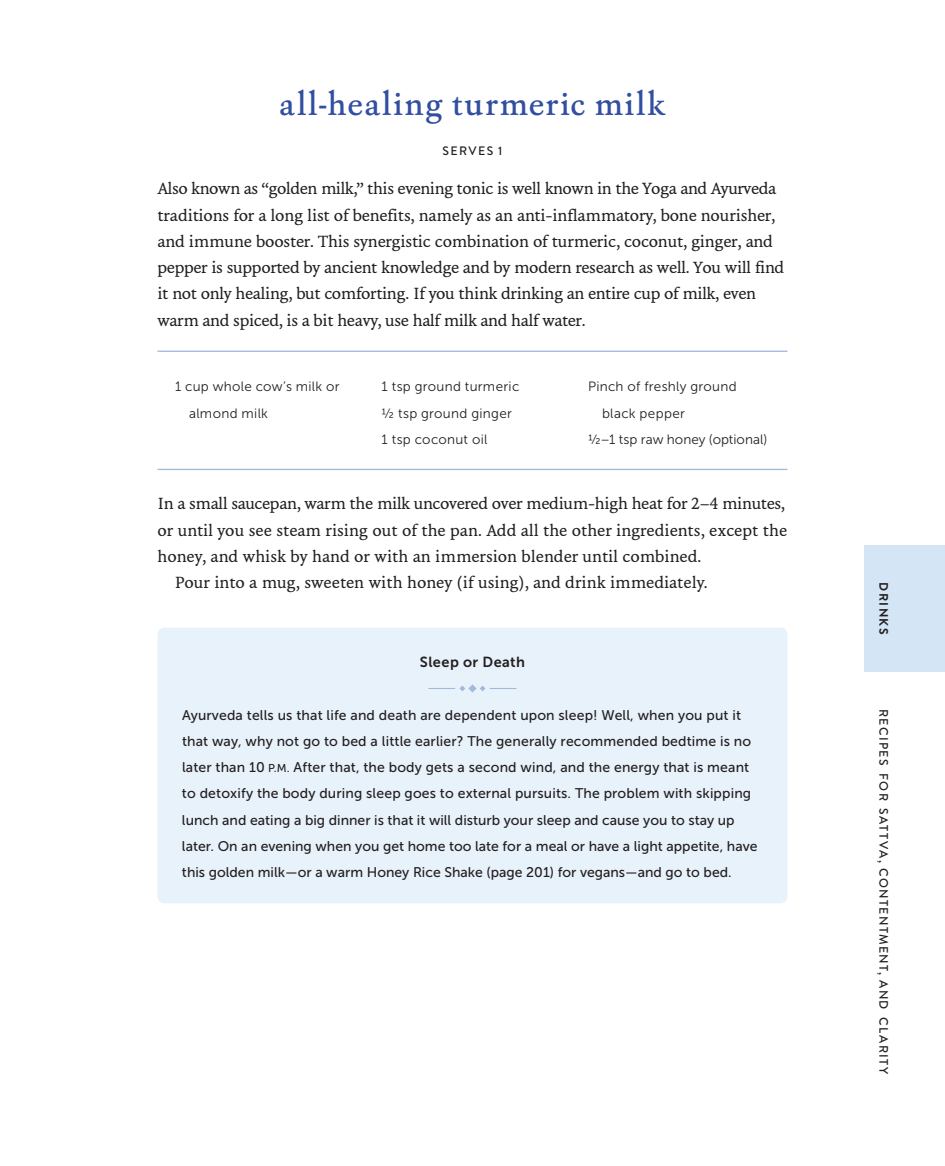
<style>
.page{position:relative;width:945px;height:1166px;background:#fff}
.page>*{position:absolute;margin:0;border:0;box-sizing:border-box;transform-origin:0 0}
.t1{font:500 31.5px "Ashbury";letter-spacing:.055em;color:#324ea1}
.t2{font:17.5px/26.2px "NCT Granite";letter-spacing:-.01em;color:#231f20}
.t3{font:17.5px "NCT Granite";letter-spacing:.01em;color:#231f20}
.t4{font:14.53px "Museo Sans 700";letter-spacing:.035em;color:#231f20}
.t5{font:14px/26.2px "Museo Sans 500";letter-spacing:.01em;color:#231f20}
.t6{font:13.47px/26.2px "Museo Sans 300";letter-spacing:.02em;color:#231f20}
.t7{font:500 12.25px "Brandon Grotesque";letter-spacing:.115em;color:#231f20}
.t8{font:700 12.25px "Brandon Grotesque";letter-spacing:.115em;color:#231f20}
.s1{font-size:11.38px}
</style>
<div class="page">
<div style="left:864px;top:545px;width:81px;height:126px;background:#d4e5f5"></div>
<hr style="left:158px;top:469px;width:630px;height:1px;background:#a2b8df">
<hr style="left:158px;top:350px;width:630px;height:2px;background:#a2b8df">
<div style="left:158px;top:627px;width:630px;height:276px;background:#e8f2fa;border-radius:7px"></div>
<svg style="left:428px;top:684px;width:89px;height:8px"></svg>
<h1 class="t1" style="left:279px;top:84px;width:388px">all-healing turmeric milk</h1>
<p class="t7" style="left:443px;top:142px;width:61px">SERVES 1</p>
<p class="t2" style="left:158px;top:175px;width:628px">Also known as “golden milk,” this evening tonic is well known in the Yoga and Ayurveda traditions for a long list of benefits, namely as an anti-inflammatory, bone nourisher, and immune booster. This synergistic combination of turmeric, coconut, ginger, and pepper is supported by ancient knowledge and by modern research as well. You will find it not only healing, but comforting. If you think drinking an entire cup of milk, even warm and spiced, is a bit heavy, use half milk and half water.</p>
<p class="t6" style="left:189px;top:373px;width:152px;text-indent:-14px">1 cup whole cow’s milk or almond milk</p>
<p class="t6" style="left:382px;top:373px;width:139px">1 tsp ground turmeric ½ tsp ground ginger<br>1 tsp coconut oil</p>
<p class="t6" style="left:588px;top:373px;width:150px">Pinch of freshly ground</p>
<p class="t6" style="left:602px;top:400px;width:84px">black pepper</p>
<p class="t6" style="left:588px;top:426px;width:181px">½–1 tsp raw honey (optional)</p>
<p class="t2" style="left:158px;top:490px;width:629px">In a small saucepan, warm the milk uncovered over medium-high heat for 2–4 minutes,</p>
<p class="t3" style="left:158px;top:520px;width:631px">or until you see steam rising out of the pan. Add all the other ingredients, except the</p>
<p class="t3" style="left:158px;top:546px;width:545px">honey, and whisk by hand or with an immersion blender until combined.</p>
<p class="t3" style="left:175px;top:572px;width:534px">Pour into a mug, sweeten with honey (if using), and drink immediately.</p>
<p class="t4" style="left:420px;top:654px;width:107px">Sleep or Death</p>
<p class="t5" style="left:182px;top:701px;width:577px">Ayurveda tells us that life and death are dependent upon sleep! Well, when you put it that way, why not go to bed a little earlier? The generally recommended bedtime is no later than 10 <span class="s1">P.M.</span> After that, the body gets a second wind, and the energy that is meant to detoxify the body during sleep goes to external pursuits. The problem with skipping lunch and eating a big dinner is that it will disturb your sleep and cause you to stay up later. On an evening when you get home too late for a meal or have a light appetite, have this golden milk—or a warm Honey Rice Shake (page 201) for vegans—and go to bed.</p>
<p class="t8" style="left:892px;top:582px;width:54px;rotate:90deg">DRINKS</p>
<p class="t7" style="left:892px;top:709px;width:367px;rotate:90deg">RECIPES FOR SATTVA, CONTENTMENT, AND CLARITY</p>
</div>
